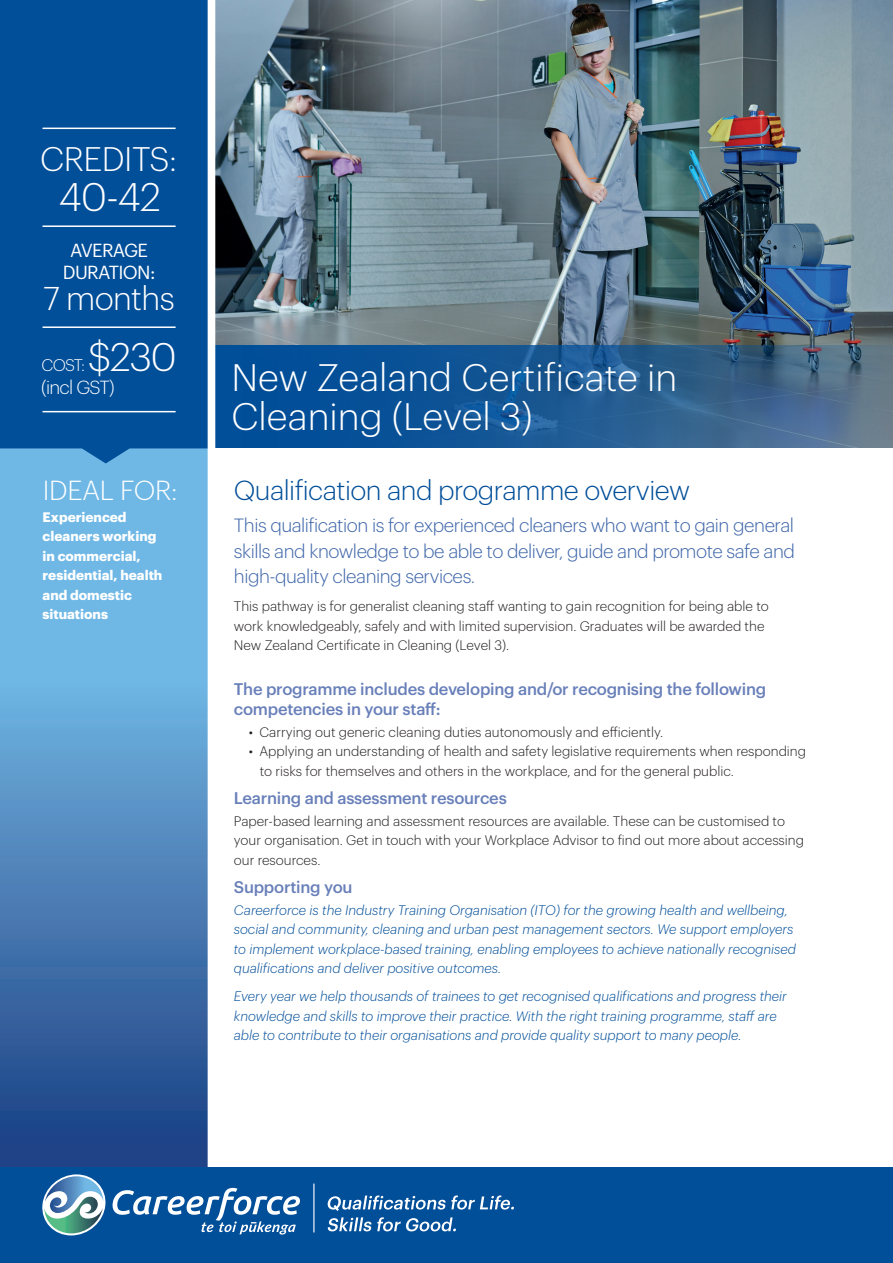
<style>
.page{position:relative;width:893px;height:1263px;background:#fff}
.page>*{position:absolute;margin:0;border:0;box-sizing:border-box;transform-origin:0 0}
.t1{font:300 39px "Graphik";letter-spacing:-.03em;color:#fff}
.t2{font:300 37.5px/39px "Graphik";color:#fff}
.t3{font:300 33.3px "Graphik";letter-spacing:-.015em;color:#fff}
.t4{font:300 32.25px "Graphik";letter-spacing:-.02em;color:#fff}
.t5{font:300 27px "Graphik";letter-spacing:-.02em;color:#014e99}
.t6{font:300 27px "Graphik";letter-spacing:-.01em;color:#fff}
.t7{font:300 18.75px/25.5px "Graphik";letter-spacing:-.025em;color:#3c64a8;text-align:justify}
.t8{font:18.6px/22.2px "Graphik";letter-spacing:-.035em;color:#fff;text-align:center}
.t9{font:300 18.6px "Graphik";letter-spacing:-.04em;color:#fff}
.t10{font:500 16.5px/19.8px "Graphik";letter-spacing:-.015em;color:#687fb9}
.t11{font:300 16.5px "Graphik";color:#fff}
.t12{font:300 13.5px/19.5px "Graphik";color:#231f20}
.t13{font:italic 300 13.5px/19.5px "Graphik";color:#014e99}
.t14{font:700 13.5px/19.5px "Graphik";color:#fff}
</style>
<div class="page">
<svg style="left:0;top:463px;width:208px;height:704px;background:#528bc1"></svg>
<div style="left:0;top:0;width:208px;height:463px;background:#014e99"></div>
<div style="left:0;top:1167px;width:893px;height:96px;background:#014e99"></div>
<svg style="left:42px;top:1174px;width:258px;height:62px"></svg>
<svg style="left:327px;top:1195px;width:187px;height:16px"></svg>
<svg style="left:328px;top:1217px;width:128px;height:14px"></svg>
<hr style="left:313px;top:1183px;width:1px;height:49px;background:#fff">
<img style="left:215px;top:0;width:678px;height:345px">
<svg style="left:215px;top:345px;width:678px;height:103px;background:#235b91"></svg>
<hr style="left:43px;top:128px;width:133px;height:1px;background:#fff">
<hr style="left:43px;top:225px;width:133px;height:2px;background:#fff">
<hr style="left:43px;top:326px;width:133px;height:2px;background:#fff">
<hr style="left:43px;top:411px;width:133px;height:1px;background:#fff">
<h3 class="t3" style="left:40px;top:135px;width:138px">CREDITS:</h3>
<h1 class="t1" style="left:59px;top:169px;width:104px">40-42</h1>
<h3 class="t8" style="left:63px;top:237px;width:94px">AVERAGE<br>DURATION:</h3>
<h3 class="t4" style="left:43px;top:275px;width:133px">7 months</h3>
<h1 class="t1" style="left:88px;top:329px;width:90px">$230</h1>
<h3 class="t9" style="left:41px;top:373px;width:75px">(incl GST)</h3>
<p class="t11" style="left:41px;top:353px;width:45px">COST:</p>
<h3 class="t6" style="left:43px;top:470px;width:136px">IDEAL FOR:</h3>
<p class="t14" style="left:43px;top:506px;width:121px">Experienced cleaners working in commercial, residential, health and domestic situations</p>
<h2 class="t2" style="left:231px;top:354px;width:447px">New Zealand Certificate in<br>Cleaning (Level 3)</h2>
<h3 class="t5" style="left:234px;top:471px;width:458px">Qualification and programme overview</h3>
<h3 class="t7" style="left:234px;top:511px;width:563px">This qualification is for experienced cleaners who want to gain general skills and knowledge to be able to deliver, guide and promote safe and high-quality cleaning services.</h3>
<p class="t12" style="left:234px;top:595px;width:536px">This pathway is for generalist cleaning staff wanting to gain recognition for being able to work knowledgeably, safely and with limited supervision. Graduates will be awarded the<br>New Zealand Certificate in Cleaning (Level 3).</p>
<p class="t10" style="left:234px;top:678px;width:534px">The programme includes developing and/or recognising the following competencies in your staff:</p>
<p class="t12" style="left:249px;top:721px;width:416px">• Carrying out generic cleaning duties autonomously and efficiently.</p>
<p class="t12" style="left:260px;top:741px;width:548px;text-indent:-11px">• Applying an understanding of health and safety legislative requirements when responding to risks for themselves and others in the workplace, and for the general public.</p>
<p class="t10" style="left:234px;top:787px;width:274px">Learning and assessment resources</p>
<p class="t12" style="left:234px;top:810px;width:572px">Paper-based learning and assessment resources are available. These can be customised to your organisation. Get in touch with your Workplace Advisor to find out more about accessing our resources.</p>
<p class="t10" style="left:234px;top:876px;width:120px">Supporting you</p>
<p class="t13" style="left:234px;top:899px;width:564px">Careerforce is the Industry Training Organisation (ITO) for the growing health and wellbeing, social and community, cleaning and urban pest management sectors. We support employers to implement workplace-based training, enabling employees to achieve nationally recognised qualifications and deliver positive outcomes.</p>
<p class="t13" style="left:234px;top:985px;width:555px">Every year we help thousands of trainees to get recognised qualifications and progress their knowledge and skills to improve their practice. With the right training programme, staff are able to contribute to their organisations and provide quality support to many people.</p>
</div>
